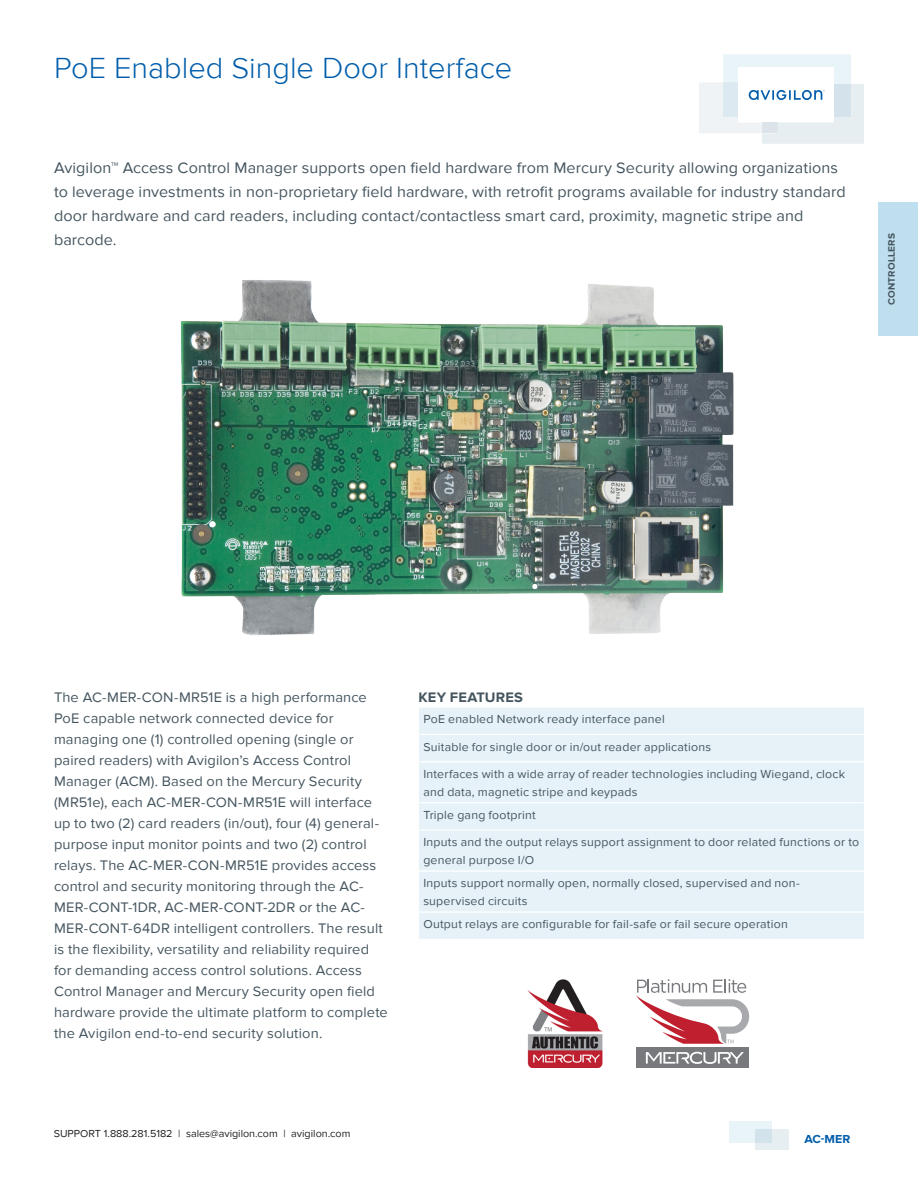
<style>
.page{position:relative;width:918px;height:1188px;background:#fff}
.page>*{position:absolute;margin:0;border:0;box-sizing:border-box;transform-origin:0 0}
.Headings{font:300 30px "Proxima Nova";color:#015dab}
.Body{font:15.75px/24px "Proxima Nova";letter-spacing:.005em;color:#45555f}
.Body-2{font:14.25px/21px "Proxima Nova";letter-spacing:.01em;color:#45555f}
.Section_Headings{font:700 14.25px "Proxima Nova";letter-spacing:.015em;color:#45555f}
.Spec_body{font:12px/18px "Proxima Nova";letter-spacing:.015em;color:#45555f}
.t1{font:700 12px "Proxima Nova";color:#015dab}
.t2{font:10.5px "Proxima Nova";color:#231f20}
.t3{font:700 9.75px "Proxima Nova";letter-spacing:.015em;color:#45555f}
</style>
<div class="page">
<div style="left:755px;top:1129px;width:34px;height:20px;background:#e7eef1"></div>
<svg style="left:729px;top:1121px;width:43px;height:21px"></svg>
<div style="left:878px;top:202px;width:40px;height:134px;background:#c0dfee"></div>
<svg style="left:699px;top:54px;width:165px;height:90px"></svg>
<div style="left:637px;top:1048px;width:112px;height:20px;background:#77797d"></div>
<svg style="left:646px;top:1052px;width:98px;height:12px"></svg>
<svg style="left:636px;top:979px;width:113px;height:65px"></svg>
<img style="left:180px;top:280px;width:554px;height:355px">
<img style="left:527px;top:979px;width:76px;height:89px">
<div style="left:419px;top:708px;width:445px;height:231px;background:#e6f2f8"></div>
<hr style="left:419px;top:734px;width:445px;height:1px;background:#fff">
<hr style="left:419px;top:761px;width:445px;height:1px;background:#fff">
<hr style="left:419px;top:802px;width:445px;height:1px;background:#fff">
<hr style="left:419px;top:829px;width:445px;height:2px;background:#fff">
<hr style="left:419px;top:870px;width:445px;height:2px;background:#fff">
<hr style="left:419px;top:911px;width:445px;height:2px;background:#fff">
<p class="Headings" style="left:54px;top:50px;width:460px">PoE Enabled Single Door Interface</p>
<p class="Body" style="left:54px;top:156px;width:793px">Avigilon™ Access Control Manager supports open field hardware from Mercury Security allowing organizations to leverage investments in non-proprietary field hardware, with retrofit programs available for industry standard door hardware and card readers, including contact/contactless smart card, proximity, magnetic stripe and barcode.</p>
<p class="t3" style="left:886px;top:305px;width:74px;rotate:-90deg">CONTROLLERS</p>
<p class="Body-2" style="left:54px;top:687px;width:335px">The AC-MER-CON-MR51E is a high performance PoE capable network connected device for managing one (1) controlled opening (single or paired readers) with Avigilon’s Access Control Manager (ACM). Based on the Mercury Security (MR51e), each AC-MER-CON-MR51E will interface up to two (2) card readers (in/out), four (4) general&shy;purpose input monitor points and two (2) control relays. The AC-MER-CON-MR51E provides access control and security monitoring through the AC-MER-CONT-1DR, AC-MER-CONT-2DR or the AC-MER-CONT-64DR intelligent controllers. The result is the flexibility, versatility and reliability required for demanding access control solutions. Access Control Manager and Mercury Security open field hardware provide the ultimate platform to complete the Avigilon end-to-end security solution.</p>
<p class="Section_Headings" style="left:418px;top:690px;width:106px">KEY FEATURES</p>
<p class="Spec_body" style="left:423px;top:710px;width:243px">PoE enabled Network ready interface panel</p>
<p class="Spec_body" style="left:423px;top:738px;width:289px">Suitable for single door or in/out reader applications</p>
<p class="Spec_body" style="left:423px;top:765px;width:423px">Interfaces with a wide array of reader technologies including Wiegand, clock and data, magnetic stripe and keypads</p>
<p class="Spec_body" style="left:423px;top:806px;width:114px">Triple gang footprint</p>
<p class="Spec_body" style="left:423px;top:834px;width:437px">Inputs and the output relays support assignment to door related functions or to general purpose I/O</p>
<p class="Spec_body" style="left:423px;top:875px;width:378px">Inputs support normally open, normally closed, supervised and non&shy;supervised circuits</p>
<p class="Spec_body" style="left:423px;top:915px;width:366px">Output relays are configurable for fail-safe or fail secure operation</p>
<p class="t2" style="left:54px;top:1128px;width:298px">SUPPORT 1.888.281.5182 | sales@avigilon.com | avigilon.com</p>
<p class="t1" style="left:805px;top:1132px;width:47px">AC-MER</p>
</div>
